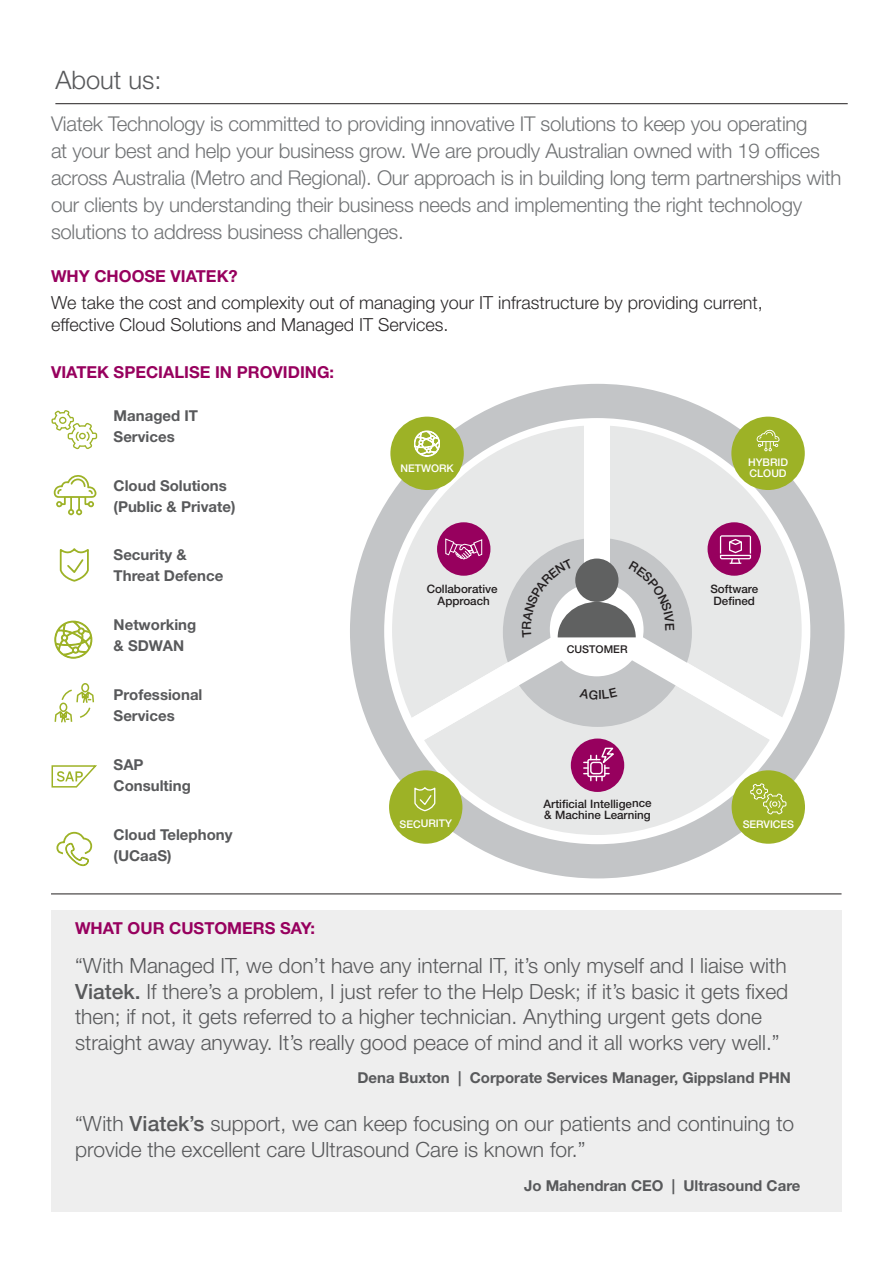
<style>
.page{position:relative;width:893px;height:1263px;background:#fff}
.page>*{position:absolute;margin:0;border:0;box-sizing:border-box;transform-origin:0 0}
.t1{font:300 25.5px "Helvetica Neue LT Std";color:#58595b}
.t2{font:300 21px/25.5px "Helvetica Neue LT Std";color:#58595b}
.t3{font:300 20.4px/27px "Helvetica Neue LT Std";letter-spacing:-.015em;color:#717375}
.t4{font:300 18px/22.5px "Helvetica Neue LT Std";color:#2c292a}
.t5{font:700 16.5px "Helvetica Neue LT Std";color:#97005e}
.t6{font:700 15px/21px "Helvetica Neue LT Std";color:#58595b}
.t7{font:500 11.55px/11.6px "Helvetica Neue LT Std";color:#231f20}
.t8{font:500 10.65px/10.6px "Helvetica Neue LT Std";color:#fff}
.t9{font:500 10.65px "Helvetica Neue LT Std";color:#231f20}
.s1{font-weight:500}
</style>
<div class="page">
<div style="left:51px;top:910px;width:791px;height:302px;background:#eee"></div>
<hr style="left:51px;top:893px;width:790px;height:1px;background:#231f20">
<svg style="left:59px;top:548px;width:30px;height:34px"></svg>
<svg style="left:51px;top:410px;width:47px;height:40px"></svg>
<svg style="left:51px;top:765px;width:46px;height:23px"></svg>
<svg style="left:54px;top:683px;width:40px;height:40px"></svg>
<svg style="left:56px;top:831px;width:37px;height:36px"></svg>
<svg style="left:350px;top:384px;width:494px;height:494px"></svg>
<svg style="left:392px;top:426px;width:193px;height:292px;background:#e4e5e5"></svg>
<svg style="left:450px;top:815px;width:294px;height:20px"></svg>
<svg style="left:610px;top:426px;width:192px;height:291px;background:#e4e5e5"></svg>
<div style="left:437px;top:522px;width:53px;height:54px;background:#97005e;border-radius:50%"></div>
<div style="left:731px;top:417px;width:74px;height:73px;background:#9db226;border-radius:50%"></div>
<svg style="left:757px;top:429px;width:22px;height:22px"></svg>
<div style="left:389px;top:770px;width:73px;height:74px;background:#9db226;border-radius:50%"></div>
<div style="left:732px;top:770px;width:73px;height:74px;background:#9db226;border-radius:50%"></div>
<div style="left:390px;top:417px;width:74px;height:73px;background:#9db226;border-radius:50%"></div>
<div style="left:708px;top:522px;width:53px;height:54px;background:#97005e;border-radius:50%"></div>
<svg style="left:414px;top:431px;width:26px;height:25px"></svg>
<div style="left:585px;top:423px;width:25px;height:162px;background:#fff"></div>
<svg style="left:54px;top:475px;width:42px;height:40px"></svg>
<hr style="left:55px;top:103px;width:793px;height:1px;background:#231f20">
<svg style="left:55px;top:621px;width:37px;height:37px"></svg>
<svg style="left:407px;top:535px;width:380px;height:280px"></svg>
<p class="t1" style="left:55px;top:64px;width:108px">About us:</p>
<p class="t3" style="left:51px;top:110px;width:792px">Viatek Technology is committed to providing innovative IT solutions to keep you operating<br>at your best and help your business grow. We are proudly Australian owned with 19 offices across Australia (Metro and Regional). Our approach is in building long term partnerships with our clients by understanding their business needs and implementing the right technology solutions to address business challenges.</p>
<p class="t5" style="left:51px;top:266px;width:188px">WHY CHOOSE VIATEK?</p>
<p class="t4" style="left:51px;top:291px;width:713px">We take the cost and complexity out of managing your IT infrastructure by providing current, effective Cloud Solutions and Managed IT Services.</p>
<p class="t5" style="left:51px;top:362px;width:285px">VIATEK SPECIALISE IN PROVIDING:</p>
<p class="t6" style="left:114px;top:405px;width:86px">Managed IT<br>Services</p>
<p class="t6" style="left:114px;top:474px;width:123px">Cloud Solutions (Public &amp; Private)</p>
<p class="t6" style="left:114px;top:544px;width:111px">Security &amp;<br>Threat Defence</p>
<p class="t6" style="left:114px;top:614px;width:84px">Networking &amp; SDWAN</p>
<p class="t6" style="left:114px;top:684px;width:90px">Professional<br>Services</p>
<p class="t6" style="left:114px;top:753px;width:79px">SAP<br>Consulting</p>
<p class="t6" style="left:114px;top:823px;width:120px">Cloud Telephony (UCaaS)</p>
<p class="t8" style="left:400px;top:463px;width:55px">NETWORK</p>
<p class="t7" style="left:427px;top:583px;width:72px;text-align:center">Collaborative<br>Approach</p>
<p class="t9" style="left:567px;top:643px;width:62px">CUSTOMER</p>
<p class="t8" style="left:748px;top:457px;width:42px">HYBRID<br>CLOUD</p>
<p class="t7" style="left:710px;top:583px;width:49px">Software<br>Defined</p>
<p class="t7" style="left:543px;top:797px;width:110px">Artificial Intelligence &amp; Machine Learning</p>
<p class="t8" style="left:400px;top:818px;width:54px">SECURITY</p>
<p class="t8" style="left:743px;top:819px;width:53px">SERVICES</p>
<p class="t5" style="left:75px;top:918px;width:242px">WHAT OUR CUSTOMERS SAY:</p>
<p class="t2" style="left:75px;top:952px;width:715px">“With Managed IT, we don’t have any internal IT, it’s only myself and I liaise with <span class="s1">Viatek.</span> If there’s a problem, I just refer to the Help Desk; if it’s basic it gets fixed then; if not, it gets referred to a higher technician. Anything urgent gets done straight away anyway. It’s really good peace of mind and it all works very well.”</p>
<p class="t6" style="left:357px;top:1067px;width:435px">Dena Buxton | Corporate Services Manager, Gippsland PHN</p>
<p class="t2" style="left:75px;top:1111px;width:721px">“With <span class="s1">Viatek’s</span> support, we can keep focusing on our patients and continuing to provide the excellent care Ultrasound Care is known for.”</p>
<p class="t6" style="left:524px;top:1174px;width:278px">Jo Mahendran CEO | Ultrasound Care</p>
</div>
